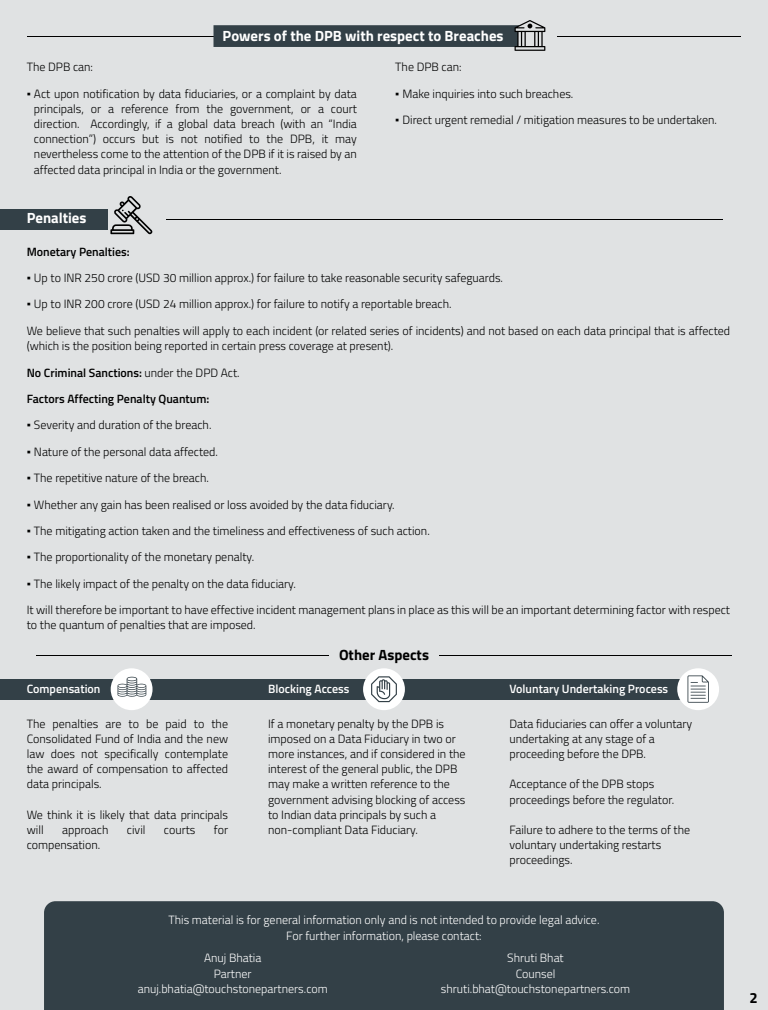
<style>
.page{position:relative;width:768px;height:1010px;background:#e0e2e3}
.page>*{position:absolute;margin:0;border:0;box-sizing:border-box;transform-origin:0 0}
.t1{font:700 14.8px "Titillium Web";color:#fff}
.t2{font:700 14.8px "Titillium Web";color:#000}
.t3{font:300 12px/15.2px "Titillium Web";color:#000}
.t4{font:300 12px/15.2px "Titillium Web";color:#fff;text-align:center}
.t5{font:600 12px "Titillium Web";color:#000}
.t6{font:600 12px "Titillium Web";color:#fff}
.s1{font-family:"Times New Roman";font-weight:400}
.s2{font-weight:300}
</style>
<div class="page">
<div style="left:44px;top:901px;width:680px;height:109px;background:#334047"></div>
<div style="left:0;top:679px;width:713px;height:20px;background:#334047"></div>
<div style="left:0;top:209px;width:108px;height:20px;background:#334047"></div>
<hr style="left:166px;top:219px;width:557px;height:1px;background:#000">
<hr style="left:439px;top:655px;width:293px;height:1px;background:#000">
<hr style="left:36px;top:655px;width:293px;height:1px;background:#000">
<hr style="left:558px;top:36px;width:183px;height:1px;background:#000">
<hr style="left:27px;top:36px;width:191px;height:1px;background:#000">
<svg style="left:110px;top:196px;width:42px;height:39px"></svg>
<div style="left:111px;top:668px;width:42px;height:42px;background:#fff;border-radius:50%"></div>
<div style="left:363px;top:668px;width:42px;height:42px;background:#fff;border-radius:50%"></div>
<div style="left:677px;top:668px;width:42px;height:42px;background:#fff;border-radius:50%"></div>
<svg style="left:118px;top:677px;width:28px;height:20px"></svg>
<svg style="left:371px;top:676px;width:26px;height:26px"></svg>
<svg style="left:688px;top:675px;width:21px;height:28px"></svg>
<svg style="left:214px;top:20px;width:331px;height:31px"></svg>
<p class="t1" style="left:223px;top:24px;width:282px">Powers of the DPB with respect to Breaches</p>
<p class="t3" style="left:27px;top:59px;width:68px">The DPB can:</p>
<p class="t3" style="left:34px;top:85px;width:324px;text-align:justify;text-indent:-7px"><span class="s1">▪</span> Act upon notification by data fiduciaries, or a complaint by data principals, or a reference from the government, or a court direction. Accordingly, if a global data breach (with an “India connection”) occurs but is not notified to the DPB, it may nevertheless come to the attention of the DPB if it is raised by an affected data principal in India or the government.</p>
<p class="t1" style="left:27px;top:206px;width:61px">Penalties</p>
<p class="t3" style="left:395px;top:59px;width:68px">The DPB can:</p>
<p class="t3" style="left:395px;top:85px;width:180px"><span class="s1">▪</span> Make inquiries into such breaches.</p>
<p class="t3" style="left:395px;top:112px;width:323px"><span class="s1">▪</span> Direct urgent remedial / mitigation measures to be undertaken.</p>
<p class="t5" style="left:27px;top:242px;width:105px">Monetary Penalties:</p>
<p class="t3" style="left:27px;top:270px;width:478px"><span class="s1">▪</span> Up to INR 250 crore (USD 30 million approx.) for failure to take reasonable security safeguards.</p>
<p class="t3" style="left:27px;top:296px;width:426px"><span class="s1">▪</span> Up to INR 200 crore (USD 24 million approx.) for failure to notify a reportable breach.</p>
<p class="t3" style="left:27px;top:322px;width:705px">We believe that such penalties will apply to each incident (or related series of incidents) and not based on each data principal that is affected (which is the position being reported in certain press coverage at present).</p>
<p class="t5" style="left:27px;top:363px;width:214px">No Criminal Sanctions: <span class="s2">under the DPD Act.</span></p>
<p class="t5" style="left:27px;top:390px;width:184px">Factors Affecting Penalty Quantum:</p>
<p class="t3" style="left:27px;top:417px;width:186px"><span class="s1">▪</span> Severity and duration of the breach.</p>
<p class="t3" style="left:27px;top:443px;width:193px"><span class="s1">▪</span> Nature of the personal data affected.</p>
<p class="t3" style="left:27px;top:470px;width:184px"><span class="s1">▪</span> The repetitive nature of the breach.</p>
<p class="t3" style="left:27px;top:496px;width:370px"><span class="s1">▪</span> Whether any gain has been realised or loss avoided by the data fiduciary.</p>
<p class="t3" style="left:27px;top:522px;width:405px"><span class="s1">▪</span> The mitigating action taken and the timeliness and effectiveness of such action.</p>
<p class="t3" style="left:27px;top:549px;width:229px"><span class="s1">▪</span> The proportionality of the monetary penalty.</p>
<p class="t3" style="left:27px;top:575px;width:271px"><span class="s1">▪</span> The likely impact of the penalty on the data fiduciary.</p>
<p class="t3" style="left:27px;top:602px;width:705px">It will therefore be important to have effective incident management plans in place as this will be an important determining factor with respect to the quantum of penalties that are imposed.</p>
<p class="t6" style="left:27px;top:679px;width:75px">Compensation</p>
<p class="t3" style="left:27px;top:715px;width:203px;text-align:justify">The penalties are to be paid to the Consolidated Fund of India and the new law does not specifically contemplate the award of compensation to affected data principals.</p>
<p class="t3" style="left:27px;top:806px;width:203px">We think it is likely that data principals will</p>
<p class="t3" style="left:62px;top:821px;width:48px">approach</p>
<p class="t3" style="left:127px;top:821px;width:20px">civil</p>
<p class="t3" style="left:164px;top:821px;width:33px">courts</p>
<p class="t3" style="left:214px;top:821px;width:16px">for</p>
<p class="t3" style="left:27px;top:837px;width:75px">compensation.</p>
<p class="t2" style="left:339px;top:643px;width:91px">Other Aspects</p>
<p class="t6" style="left:268px;top:679px;width:83px">Blocking Access</p>
<p class="t3" style="left:268px;top:715px;width:199px">If a monetary penalty by the DPB is imposed on a Data Fiduciary in two or more instances, and if considered in the interest of the general public, the DPB may make a written reference to the government advising blocking of access to Indian data principals by such a non-compliant Data Fiduciary.</p>
<p class="t6" style="left:509px;top:679px;width:160px">Voluntary Undertaking Process</p>
<p class="t3" style="left:509px;top:715px;width:184px">Data fiduciaries can offer a voluntary undertaking at any stage of a proceeding before the DPB.</p>
<p class="t3" style="left:509px;top:776px;width:166px">Acceptance of the DPB stops proceedings before the regulator.</p>
<p class="t3" style="left:509px;top:821px;width:182px">Failure to adhere to the terms of the voluntary undertaking restarts proceedings.</p>
<p class="t4" style="left:169px;top:912px;width:432px">This material is for general information only and is not intended to provide legal advice.<br>For further information, please contact:</p>
<p class="t4" style="left:138px;top:950px;width:192px">Anuj Bhatia<br>Partner anuj.bhatia@touchstonepartners.com</p>
<p class="t4" style="left:441px;top:950px;width:191px">Shruti Bhat<br>Counsel shruti.bhat@touchstonepartners.com</p>
<p class="t2" style="left:750px;top:986px;width:10px">2</p>
</div>
